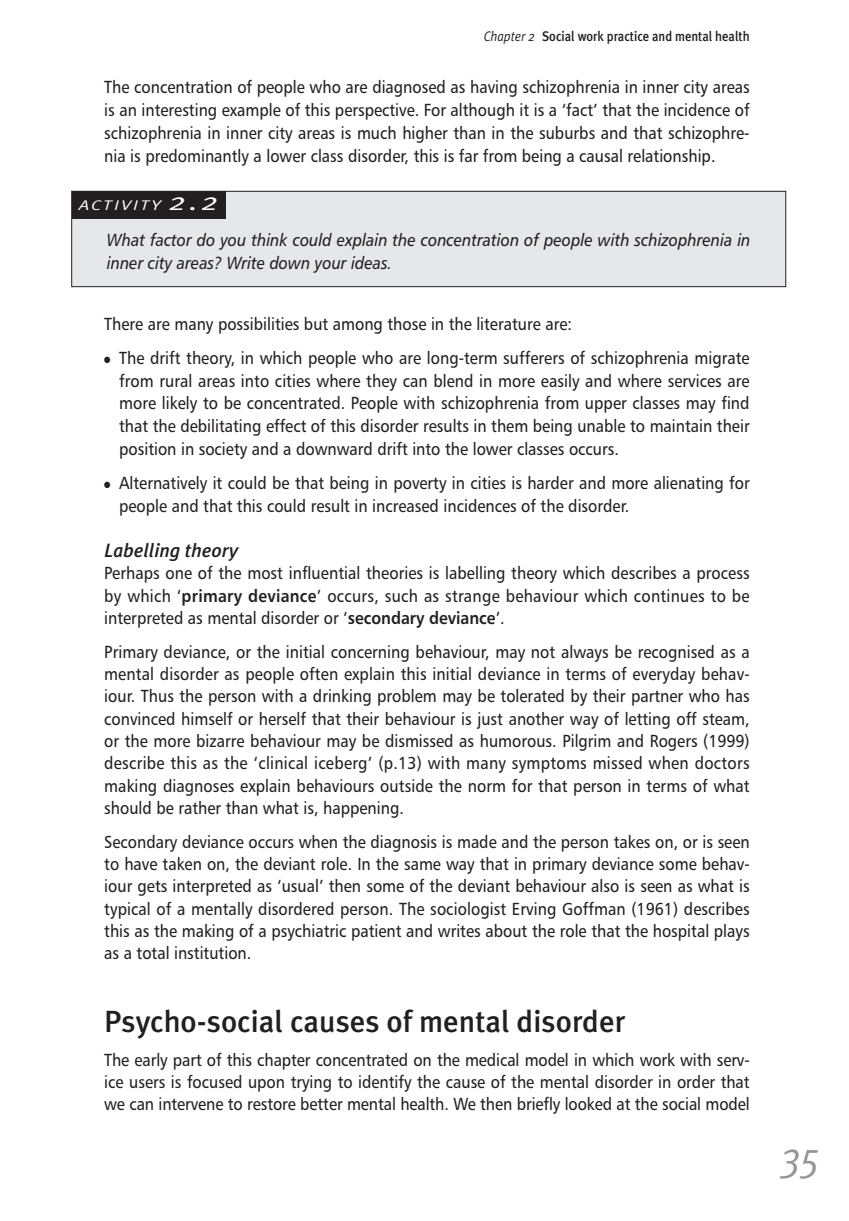
<style>
.page{position:relative;width:849px;height:1221px;background:#fff}
.page>*{position:absolute;margin:0;border:0;box-sizing:border-box;transform-origin:0 0}
.t1{font:italic 42px "Meta Plus Normal";color:#939598;scale:.9 1}
.t2{font:500 30.62px "Meta Plus";color:#231f20}
.t3{font:italic 500 19.25px "Meta Plus";color:#231f20}
.t4{font:17.5px/22.2px "Humanist 777 BT Roman B";color:#231f20;text-align:justify;scale:.9 1}
.t5{font:17.5px/22.8px "Humanist 777 BT Italic B";color:#231f20;scale:.9 1}
.t6{font:500 14px "Meta Plus";color:#231f20;scale:.9 1}
.t7{font:italic 14px "Meta Plus Normal";letter-spacing:.105em;color:#fff;scale:1.3 1}
.s1{font-family:"Meta Plus Normal";font-weight:400;font-style:italic}
.s2{font-size:24.5px}
.s3{font-family:"Humanist 777 BT Bold B"}
</style>
<div class="page">
<svg style="left:71px;top:190px;width:716px;height:98px;background:#d6d6d8"></svg>
<p class="t6" style="left:483px;top:30px;width:297px"><span class="s1">Chapter 2</span> Social work practice and mental health</p>
<p class="t4" style="left:104px;top:76px;width:718px;line-height:23.1px">The concentration of people who are diagnosed as having schizophrenia in inner city areas is an interesting example of this perspective. For although it is a ‘fact’ that the incidence of schizophrenia in inner city areas is much higher than in the suburbs and that schizophre&shy;nia is predominantly a lower class disorder, this is far from being a causal relationship.</p>
<p class="t7" style="left:79px;top:200px;width:109px">ACTIVITY <span class="s2">2.2</span></p>
<p class="t5" style="left:107px;top:229px;width:716px">What factor do you think could explain the concentration of people with schizophrenia in inner city areas? Write down your ideas.</p>
<p class="t4" style="left:104px;top:313px;width:521px">There are many possibilities but among those in the literature are:</p>
<p class="t4" style="left:119px;top:347px;width:702px;line-height:22.8px;text-indent:-15px">● The drift theory, in which people who are long-term sufferers of schizophrenia migrate from rural areas into cities where they can blend in more easily and where services are more likely to be concentrated. People with schizophrenia from upper classes may find that the debilitating effect of this disorder results in them being unable to maintain their position in society and a downward drift into the lower classes occurs.</p>
<p class="t4" style="left:119px;top:472px;width:702px;line-height:22.8px;text-indent:-15px">● Alternatively it could be that being in poverty in cities is harder and more alienating for people and that this could result in increased incidences of the disorder.</p>
<p class="t3" style="left:104px;top:542px;width:135px">Labelling theory</p>
<p class="t4" style="left:104px;top:562px;width:718px">Perhaps one of the most influential theories is labelling theory which describes a process by which ‘<span class="s3">primary deviance</span>’ occurs, such as strange behaviour which continues to be interpreted as mental disorder or ‘<span class="s3">secondary deviance</span>’.</p>
<p class="t4" style="left:104px;top:641px;width:718px">Primary deviance, or the initial concerning behaviour, may not always be recognised as a mental disorder as people often explain this initial deviance in terms of everyday behav&shy;iour. Thus the person with a drinking problem may be tolerated by their partner who has convinced himself or herself that their behaviour is just another way of letting off steam, or the more bizarre behaviour may be dismissed as humorous. Pilgrim and Rogers (1999) describe this as the ‘clinical iceberg’ (p.13) with many symptoms missed when doctors making diagnoses explain behaviours outside the norm for that person in terms of what should be rather than what is, happening.</p>
<p class="t4" style="left:104px;top:831px;width:718px">Secondary deviance occurs when the diagnosis is made and the person takes on, or is seen to have taken on, the deviant role. In the same way that in primary deviance some behav&shy;iour gets interpreted as ‘usual’ then some of the deviant behaviour also is seen as what is typical of a mentally disordered person. The sociologist Erving Goffman (1961) describes this as the making of a psychiatric patient and writes about the role that the hospital plays as a total institution.</p>
<p class="t2" style="left:104px;top:1008px;width:522px">Psycho-social causes of mental disorder</p>
<p class="t4" style="left:104px;top:1048px;width:718px">The early part of this chapter concentrated on the medical model in which work with serv&shy;ice users is focused upon trying to identify the cause of the mental disorder in order that we can intervene to restore better mental health. We then briefly looked at the social model</p>
<p class="t1" style="left:780px;top:1139px;width:46px">35</p>
</div>
